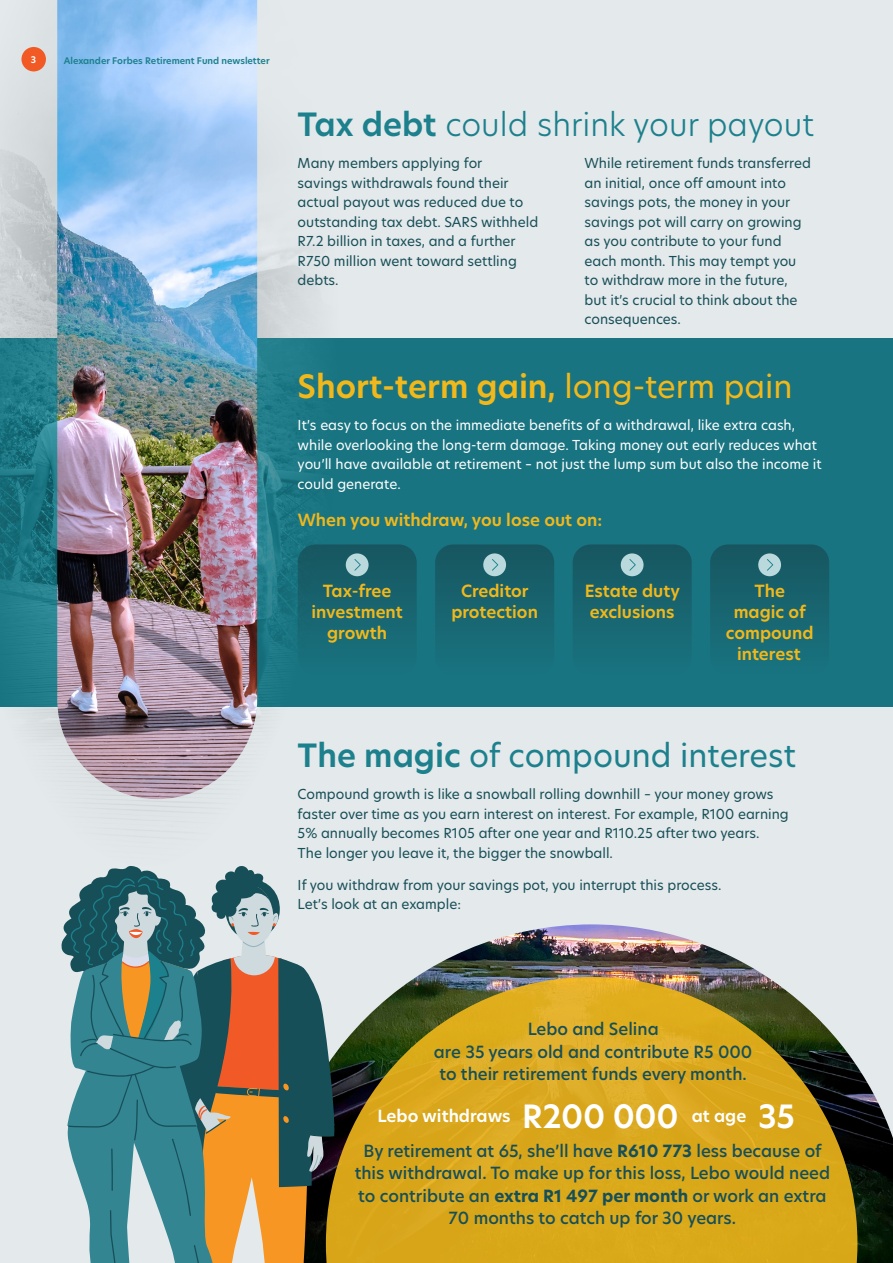
<style>
.page{position:relative;width:893px;height:1263px;background:#e4e9eb}
.page>*{position:absolute;margin:0;border:0;box-sizing:border-box;transform-origin:0 0}
.t1{font:300 31.5px "New Hero";color:#1c808d}
.t2{font:600 31.5px "New Hero";color:#f1b81b}
.t3{font:31.5px "New Hero";color:#1c808d}
.t4{font:500 16.5px/22.5px "New Hero";color:#174f58;text-align:center}
.t5{font:600 16.5px/21px "New Hero";color:#f1b81b;text-align:center}
.t6{font:600 16.5px "New Hero";color:#fff}
.t7{font:13.5px/19.5px "New Hero";color:#174f58}
.t8{font:13.5px/19.5px "New Hero";color:#fff}
.t9{font:600 9px "New Hero";color:#1c808d}
.t10{font:600 9px "New Hero";color:#fff}
.s1{font-weight:600}
.s2{font-weight:400}
.s3{font-size:31.5px}
.s4{font-weight:700}
</style>
<div class="page">
<div style="left:0;top:339px;width:893px;height:368px;background:#197481"></div>
<img style="left:0;top:0;width:340px;height:831px">
<img style="left:57px;top:0;width:200px;height:799px">
<div style="left:298px;top:544px;width:119px;height:132px;background:linear-gradient(to bottom,#175660,#187380);border-radius:18px"></div>
<div style="left:346px;top:553px;width:23px;height:23px;background:#bad9dd;border-radius:50%"></div>
<svg style="left:354px;top:559px;width:7px;height:12px"></svg>
<div style="left:435px;top:544px;width:119px;height:132px;background:linear-gradient(to bottom,#175660,#187380);border-radius:18px"></div>
<div style="left:483px;top:553px;width:23px;height:23px;background:#bad9dd;border-radius:50%"></div>
<svg style="left:492px;top:559px;width:6px;height:12px"></svg>
<div style="left:573px;top:544px;width:119px;height:132px;background:linear-gradient(to bottom,#175660,#187380);border-radius:18px"></div>
<div style="left:621px;top:553px;width:23px;height:23px;background:#bad9dd;border-radius:50%"></div>
<svg style="left:629px;top:559px;width:7px;height:12px"></svg>
<div style="left:710px;top:544px;width:119px;height:132px;background:linear-gradient(to bottom,#175660,#187481);border-radius:18px"></div>
<div style="left:758px;top:553px;width:23px;height:23px;background:#bad9dd;border-radius:50%"></div>
<svg style="left:767px;top:559px;width:6px;height:12px"></svg>
<img style="left:416px;top:924px;width:477px;height:339px">
<svg style="left:336px;top:977px;width:521px;height:286px;background:#c29b26"></svg>
<svg style="left:61px;top:866px;width:275px;height:397px"></svg>
<div style="left:21px;top:47px;width:25px;height:24px;background:#f15a25;border-radius:50%"></div>
<p class="t10" style="left:31px;top:53px;width:7px">3</p>
<p class="t9" style="left:64px;top:54px;width:207px">Alexander Forbes Retirement Fund newsletter</p>
<h1 class="t1" style="left:298px;top:103px;width:518px"><span class="s1">Tax debt</span> could shrink your payout</h1>
<p class="t7" style="left:298px;top:153px;width:242px">Many members applying for<br>savings withdrawals found their actual payout was reduced due to outstanding tax debt. SARS withheld<br>R7.2 billion in taxes, and a further<br>R750 million went toward settling debts.</p>
<p class="t7" style="left:584px;top:153px;width:228px">While retirement funds transferred an initial, once off amount into savings pots, the money in your savings pot will carry on growing as you contribute to your fund each month. This may tempt you to withdraw more in the future, but it’s crucial to think about the consequences.</p>
<h1 class="t2" style="left:298px;top:365px;width:496px">Short-term gain, <span class="s2">long-term pain</span></h1>
<p class="t8" style="left:298px;top:415px;width:525px">It’s easy to focus on the immediate benefits of a withdrawal, like extra cash, while overlooking the long-term damage. Taking money out early reduces what you’ll have available at retirement – not just the lump sum but also the income it could generate.</p>
<p class="t5" style="left:298px;top:509px;width:306px">When you withdraw, you lose out on:</p>
<p class="t5" style="left:311px;top:581px;width:93px">Tax-free investment growth</p>
<p class="t5" style="left:451px;top:581px;width:88px">Creditor protection</p>
<p class="t5" style="left:585px;top:581px;width:97px">Estate duty exclusions</p>
<p class="t5" style="left:726px;top:581px;width:89px">The<br>magic of compound interest</p>
<h1 class="t3" style="left:298px;top:734px;width:500px"><span class="s1">The magic</span> of compound interest</h1>
<p class="t7" style="left:298px;top:784px;width:493px">Compound growth is like a snowball rolling downhill – your money grows faster over time as you earn interest on interest. For example, R100 earning 5% annually becomes R105 after one year and R110.25 after two years.<br>The longer you leave it, the bigger the snowball.</p>
<p class="t7" style="left:298px;top:875px;width:425px">If you withdraw from your savings pot, you interrupt this process.<br>Let’s look at an example:</p>
<p class="t4" style="left:434px;top:1017px;width:320px">Lebo and Selina<br>are 35 years old and contribute R5 000 to their retirement funds every month.</p>
<p class="t6" style="left:377px;top:1104px;width:419px">Lebo withdraws <span class="s3">R200 000</span> at age <span class="s3">35</span></p>
<p class="t4" style="left:355px;top:1139px;width:477px">By retirement at 65, she’ll have <span class="s4">R610 773</span> less because of this withdrawal. To make up for this loss, Lebo would need to contribute an <span class="s4">extra R1 497 per month</span> or work an extra 70 months to catch up for 30 years.</p>
</div>
